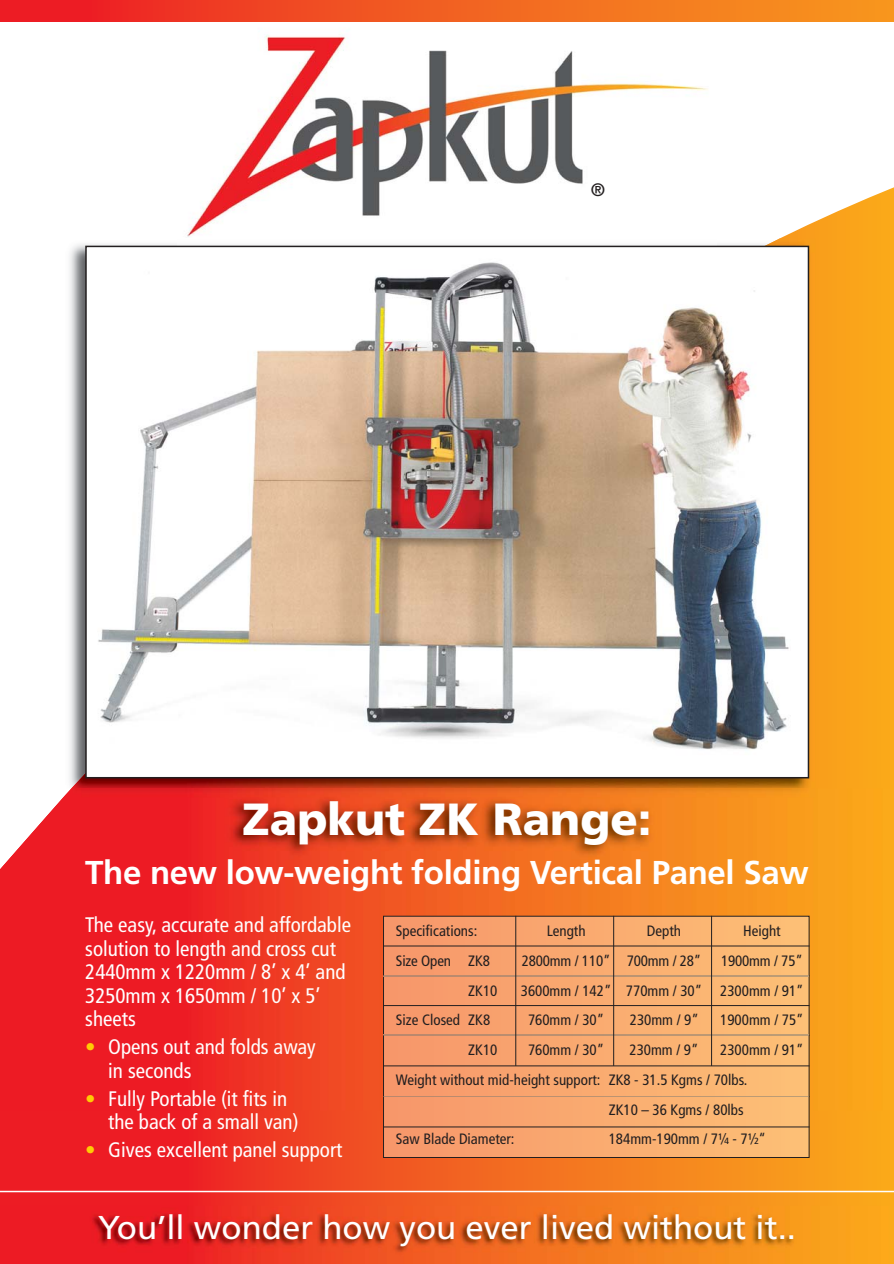
<style>
.page{position:relative;width:894px;height:1264px;background:#fff}
.page>*{position:absolute;margin:0;border:0;box-sizing:border-box;transform-origin:0 0}
.t1{font:900 45px "Frutiger LT Std";color:#fff}
.t2{font:700 33px "Frutiger LT Std";letter-spacing:-.01em;color:#fff}
.t3{font:33px "Frutiger LT Std";color:#fff}
.t4{font:condensed 21px/23.5px "Frutiger LT Std";color:#fff}
.t5{font:18px "Frutiger LT Std";color:#231f20}
.t6{font:condensed 15px "Frutiger LT Std";color:#231f20}
.s1{color:#ffcb04}
</style>
<div class="page">
<img style="left:225px;top:35px;width:483px;height:144px">
<img style="left:0;top:179px;width:893px;height:1026px">
<img style="left:0;top:0;width:893px;height:21px">
<img style="left:72px;top:238px;width:743px;height:550px">
<img style="left:88px;top:248px;width:717px;height:527px">
<img style="left:0;top:788px;width:893px;height:322px">
<img style="left:65px;top:788px;width:750px;height:8px">
<hr style="left:0;top:1190px;width:893px;height:1px;background:#fff">
<img style="left:0;top:1205px;width:893px;height:58px">
<img style="left:385px;top:917px;width:422px;height:238px">
<div style="left:383px;top:915px;width:426px;height:242px;border:1px solid #231f20"></div>
<hr style="left:383px;top:945px;width:426px;height:1px;background:#231f20">
<img style="left:384px;top:975px;width:424px;height:1px">
<hr style="left:383px;top:1004px;width:426px;height:1px;background:#231f20">
<img style="left:384px;top:1034px;width:424px;height:1px">
<hr style="left:383px;top:1065px;width:426px;height:1px;background:#231f20">
<img style="left:384px;top:1095px;width:424px;height:1px">
<hr style="left:383px;top:1126px;width:426px;height:1px;background:#231f20">
<hr style="left:710px;top:915px;width:1px;height:150px;background:#231f20">
<hr style="left:613px;top:915px;width:1px;height:150px;background:#231f20">
<hr style="left:515px;top:915px;width:1px;height:150px;background:#231f20">
<p class="t5" style="left:590px;top:179px;width:16px">®</p>
<h1 class="t1" style="left:242px;top:793px;width:410px">Zapkut ZK Range:</h1>
<h2 class="t2" style="left:85px;top:856px;width:724px">The new low-weight folding Vertical Panel Saw</h2>
<h3 class="t4" style="left:85px;top:913px;width:267px">The easy, accurate and affordable solution to length and cross cut<br>2440mm x 1220mm / 8’ x 4’ and<br>3250mm x 1650mm / 10’ x 5’ sheets</h3>
<h3 class="t4" style="left:108px;top:1035px;width:209px;text-indent:-23px"><span class="s1">•</span> Opens out and folds away in seconds</h3>
<h3 class="t4" style="left:108px;top:1087px;width:192px;text-indent:-23px"><span class="s1">•</span> Fully Portable (it fits in the back of a small van)</h3>
<h3 class="t4" style="left:85px;top:1138px;width:258px"><span class="s1">•</span> Gives excellent panel support</h3>
<p class="t6" style="left:395px;top:923px;width:83px">Specifications:</p>
<p class="t6" style="left:546px;top:923px;width:40px">Length</p>
<p class="t6" style="left:646px;top:923px;width:36px">Depth</p>
<p class="t6" style="left:742px;top:923px;width:39px">Height</p>
<p class="t6" style="left:395px;top:952px;width:95px">Size Open ZK8</p>
<p class="t6" style="left:521px;top:952px;width:181px">2800mm / 110” 700mm / 28”</p>
<p class="t6" style="left:720px;top:952px;width:83px">1900mm / 75”</p>
<p class="t6" style="left:468px;top:982px;width:31px">ZK10</p>
<p class="t6" style="left:520px;top:982px;width:284px">3600mm / 142” 770mm / 30” 2300mm / 91”</p>
<p class="t6" style="left:395px;top:1012px;width:96px">Size Closed ZK8</p>
<p class="t6" style="left:527px;top:1012px;width:78px">760mm / 30”</p>
<p class="t6" style="left:629px;top:1012px;width:71px">230mm / 9”</p>
<p class="t6" style="left:719px;top:1012px;width:85px">1900mm / 75”</p>
<p class="t6" style="left:468px;top:1042px;width:31px">ZK10</p>
<p class="t6" style="left:527px;top:1042px;width:78px">760mm / 30”</p>
<p class="t6" style="left:629px;top:1042px;width:71px">230mm / 9”</p>
<p class="t6" style="left:719px;top:1042px;width:85px">2300mm / 91”</p>
<p class="t6" style="left:395px;top:1071px;width:352px">Weight without mid-height support: ZK8 - 31.5 Kgms / 70lbs.</p>
<p class="t6" style="left:608px;top:1101px;width:136px">ZK10 – 36 Kgms / 80lbs</p>
<p class="t6" style="left:395px;top:1131px;width:120px">Saw Blade Diameter:</p>
<p class="t6" style="left:608px;top:1131px;width:159px">184mm-190mm / 7¼ - 7½“</p>
<h2 class="t3" style="left:98px;top:1208px;width:699px">You’ll wonder how you ever lived without it..</h2>
</div>
